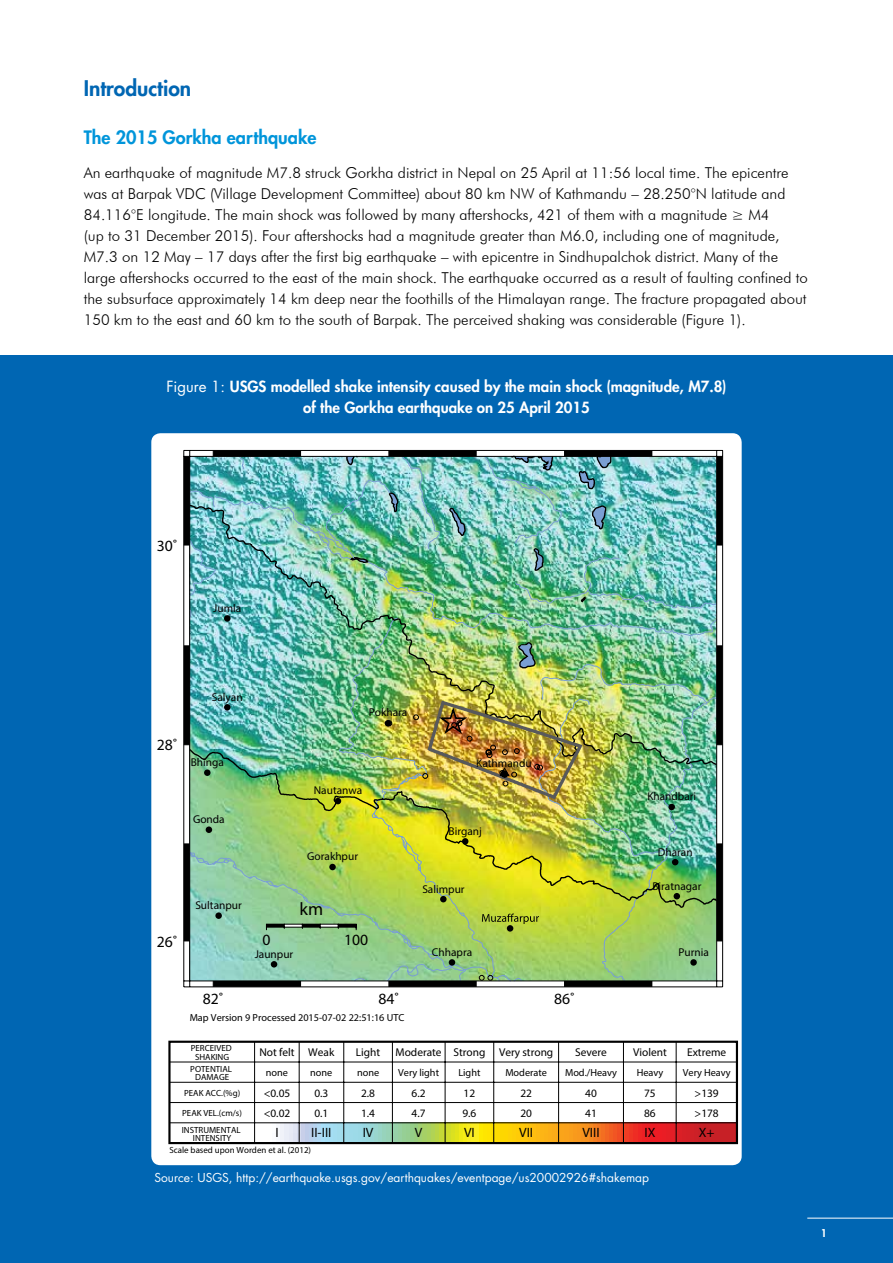
<style>
.page{position:relative;width:893px;height:1263px;background:#fff}
.page>*{position:absolute;margin:0;border:0;box-sizing:border-box;transform-origin:0 0}
.t1{font:800 21px "Futura Std";color:#0066b3}
.t2{font:18.15px "Helvetica";color:#000}
.t3{font:800 18px "Futura Std";color:#0095da}
.t4{font:15.6px "Helvetica";color:#000}
.t5{font:300 15px/21px "Futura BT";color:#000}
.t6{font:800 15px/21px "Futura Std";color:#fff;text-align:center}
.t7{font:700 13.5px "Helvetica";color:#000}
.t8{font:12px "Futura Std";color:#fff}
.t9{font:11.4px "Helvetica";color:#000}
.t10{font:italic 700 11.4px "Helvetica";color:#000}
.t11{font:800 10.5px "Futura Std";color:#fff}
.t12{font:10.2px "Helvetica";color:#000}
.t13{font:700 10.2px "Helvetica";color:#000}
.t14{font:700 8.85px/8.4px "Helvetica";color:#000;text-align:center}
.t15{font:8.85px "Helvetica";color:#000}
.s1{font-weight:400}
</style>
<div class="page">
<div style="left:0;top:355px;width:893px;height:908px;background:#0066b3"></div>
<hr style="left:807px;top:1218px;width:86px;height:1px;background:#fff">
<div style="left:151px;top:433px;width:591px;height:732px;background:#fff;border-radius:9px"></div>
<img style="left:255px;top:1123px;width:480px;height:18px">
<div style="left:168px;top:1041px;width:570px;height:103px;border:2px solid #000"></div>
<hr style="left:169px;top:1061px;width:568px;height:1px;background:#000">
<hr style="left:169px;top:1082px;width:568px;height:1px;background:#000">
<hr style="left:169px;top:1102px;width:568px;height:1px;background:#000">
<hr style="left:169px;top:1122px;width:568px;height:1px;background:#000">
<hr style="left:676px;top:1042px;width:1px;height:101px;background:#000">
<hr style="left:623px;top:1042px;width:1px;height:101px;background:#000">
<hr style="left:558px;top:1042px;width:1px;height:101px;background:#000">
<hr style="left:493px;top:1042px;width:1px;height:101px;background:#000">
<hr style="left:445px;top:1042px;width:1px;height:101px;background:#000">
<hr style="left:392px;top:1042px;width:1px;height:101px;background:#000">
<hr style="left:343px;top:1042px;width:1px;height:101px;background:#000">
<hr style="left:299px;top:1042px;width:1px;height:101px;background:#000">
<hr style="left:254px;top:1042px;width:1px;height:101px;background:#000">
<img style="left:183px;top:449px;width:541px;height:539px">
<div style="left:266px;top:924px;width:19px;height:3px;border:1px solid #000"></div>
<div style="left:302px;top:924px;width:19px;height:3px;border:1px solid #000"></div>
<div style="left:338px;top:924px;width:18px;height:3px;border:1px solid #000"></div>
<h1 class="t1" style="left:84px;top:75px;width:109px">Introduction</h1>
<p class="t3" style="left:84px;top:126px;width:234px">The 2015 Gorkha earthquake</p>
<p class="t5" style="left:84px;top:162px;width:726px">An earthquake of magnitude M7.8 struck Gorkha district in Nepal on 25 April at 11:56 local time. The epicentre was at Barpak VDC (Village Development Committee) about 80 km NW of Kathmandu – 28.250°N latitude and 84.116°E longitude. The main shock was followed by many aftershocks, 421 of them with a magnitude ≥ M4<br>(up to 31 December 2015). Four aftershocks had a magnitude greater than M6.0, including one of magnitude, M7.3 on 12 May – 17 days after the first big earthquake – with epicentre in Sindhupalchok district. Many of the large aftershocks occurred to the east of the main shock. The earthquake occurred as a result of faulting confined to the subsurface approximately 14 km deep near the foothills of the Himalayan range. The fracture propagated about 150 km to the east and 60 km to the south of Barpak. The perceived shaking was considerable (Figure 1).</p>
<p class="t6" style="left:166px;top:376px;width:562px"><span class="s1">Figure 1:</span> USGS modelled shake intensity caused by the main shock (magnitude, M7.8) of the Gorkha earthquake on 25 April 2015</p>
<p class="t4" style="left:157px;top:536px;width:22px">30˚</p>
<p class="t9" style="left:213px;top:601px;width:30px">Jumla</p>
<p class="t4" style="left:157px;top:735px;width:22px">28˚</p>
<p class="t9" style="left:212px;top:690px;width:32px">Salyan</p>
<p class="t9" style="left:191px;top:755px;width:35px">Bhinga</p>
<p class="t9" style="left:193px;top:812px;width:33px">Gonda</p>
<p class="t9" style="left:369px;top:705px;width:40px">Pokhara</p>
<p class="t9" style="left:314px;top:784px;width:50px">Nautanwa</p>
<p class="t9" style="left:307px;top:849px;width:52px">Gorakhpur</p>
<p class="t4" style="left:157px;top:932px;width:22px">26˚</p>
<p class="t9" style="left:195px;top:898px;width:48px">Sultanpur</p>
<p class="t2" style="left:300px;top:898px;width:25px">km</p>
<p class="t4" style="left:262px;top:930px;width:10px">0</p>
<p class="t4" style="left:344px;top:930px;width:26px">100</p>
<p class="t9" style="left:255px;top:947px;width:40px">Jaunpur</p>
<p class="t9" style="left:476px;top:756px;width:57px">Kathmandu</p>
<p class="t9" style="left:449px;top:824px;width:35px">Birganj</p>
<p class="t9" style="left:422px;top:882px;width:44px">Salimpur</p>
<p class="t9" style="left:647px;top:789px;width:50px">Khandbari</p>
<p class="t9" style="left:658px;top:845px;width:36px">Dharan</p>
<p class="t9" style="left:652px;top:879px;width:51px">Biratnagar</p>
<p class="t9" style="left:432px;top:945px;width:42px">Chhapra</p>
<p class="t9" style="left:678px;top:945px;width:32px">Purnia</p>
<p class="t4" style="left:203px;top:989px;width:22px">82˚</p>
<p class="t4" style="left:378px;top:989px;width:22px">84˚</p>
<p class="t4" style="left:554px;top:989px;width:22px">86˚</p>
<p class="t13" style="left:190px;top:1011px;width:216px">Map Version 9 Processed 2015-07-02 22:51:16 UTC</p>
<p class="t14" style="left:191px;top:1044px;width:42px">PERCEIVED<br>SHAKING</p>
<p class="t9" style="left:259px;top:1045px;width:77px">Not felt Weak</p>
<p class="t9" style="left:356px;top:1045px;width:26px">Light</p>
<p class="t9" style="left:396px;top:1045px;width:159px">Moderate Strong Very strong</p>
<p class="t9" style="left:575px;top:1045px;width:33px">Severe</p>
<p class="t9" style="left:633px;top:1045px;width:35px">Violent</p>
<p class="t9" style="left:687px;top:1045px;width:41px">Extreme</p>
<p class="t14" style="left:190px;top:1064px;width:43px">POTENTIAL<br>DAMAGE</p>
<p class="t12" style="left:266px;top:1066px;width:24px">none</p>
<p class="t12" style="left:310px;top:1066px;width:24px">none</p>
<p class="t12" style="left:357px;top:1066px;width:24px">none</p>
<p class="t12" style="left:398px;top:1066px;width:42px">Very light</p>
<p class="t12" style="left:458px;top:1066px;width:24px">Light</p>
<p class="t12" style="left:505px;top:1066px;width:43px">Moderate</p>
<p class="t12" style="left:565px;top:1066px;width:53px">Mod./Heavy</p>
<p class="t12" style="left:637px;top:1066px;width:28px">Heavy</p>
<p class="t12" style="left:683px;top:1066px;width:49px">Very Heavy</p>
<p class="t14" style="left:184px;top:1088px;width:58px">PEAK ACC.(%g)</p>
<p class="t9" style="left:264px;top:1086px;width:28px">&lt;0.05</p>
<p class="t9" style="left:314px;top:1086px;width:15px">0.3</p>
<p class="t9" style="left:361px;top:1086px;width:15px">2.8</p>
<p class="t9" style="left:412px;top:1086px;width:15px">6.2</p>
<p class="t9" style="left:464px;top:1086px;width:13px">12</p>
<p class="t9" style="left:520px;top:1086px;width:13px">22</p>
<p class="t9" style="left:585px;top:1086px;width:13px">40</p>
<p class="t9" style="left:644px;top:1086px;width:13px">75</p>
<p class="t9" style="left:695px;top:1086px;width:26px">&gt;139</p>
<p class="t14" style="left:182px;top:1109px;width:61px">PEAK VEL.(cm/s)</p>
<p class="t14" style="left:182px;top:1125px;width:60px">INSTRUMENTAL<br>INTENSITY</p>
<p class="t10" style="left:264px;top:1106px;width:28px">&lt;0.02</p>
<p class="t10" style="left:314px;top:1106px;width:15px">0.1</p>
<p class="t10" style="left:361px;top:1106px;width:15px">1.4</p>
<p class="t10" style="left:412px;top:1106px;width:15px">4.7</p>
<p class="t10" style="left:462px;top:1106px;width:16px">9.6</p>
<p class="t10" style="left:520px;top:1106px;width:13px">20</p>
<p class="t10" style="left:585px;top:1106px;width:13px">41</p>
<p class="t10" style="left:644px;top:1106px;width:13px">86</p>
<p class="t10" style="left:695px;top:1106px;width:26px">&gt;178</p>
<p class="t7" style="left:275px;top:1124px;width:5px">I</p>
<p class="t7" style="left:311px;top:1124px;width:22px">II-III</p>
<p class="t7" style="left:363px;top:1124px;width:12px">IV</p>
<p class="t7" style="left:415px;top:1124px;width:9px">V</p>
<p class="t7" style="left:464px;top:1124px;width:12px">VI</p>
<p class="t7" style="left:519px;top:1124px;width:15px">VII</p>
<p class="t7" style="left:582px;top:1124px;width:19px">VIII</p>
<p class="t7" style="left:644px;top:1124px;width:12px">IX</p>
<p class="t7" style="left:699px;top:1124px;width:17px">X+</p>
<p class="t15" style="left:169px;top:1145px;width:143px">Scale based upon Worden et al. (2012)</p>
<p class="t8" style="left:154px;top:1170px;width:496px">Source: USGS, http://earthquake.usgs.gov/earthquakes/eventpage/us20002926#shakemap</p>
<p class="t11" style="left:821px;top:1226px;width:8px">1</p>
</div>
